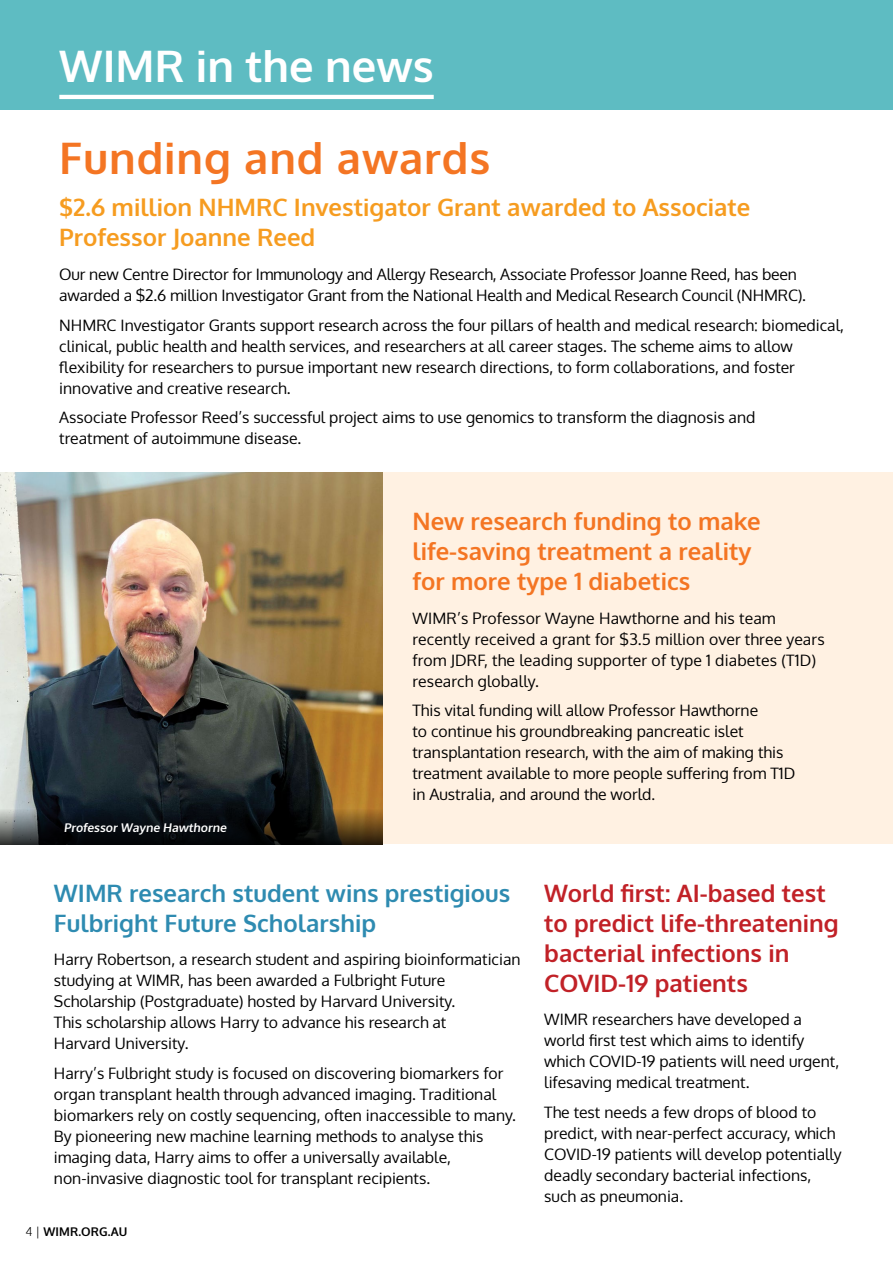
<style>
.page{position:relative;width:893px;height:1263px;background:#fff}
.page>*{position:absolute;margin:0;border:0;box-sizing:border-box;transform-origin:0 0}
.t1{font:700 43.5px "Oxygen";letter-spacing:.02em;color:#f47523}
.t2{font:700 43.5px "Oxygen";color:#fff}
.t3{font:700 24px/30px "Oxygen";color:#c12127}
.t4{font:700 24px/30px "Oxygen";color:#f47523}
.t5{font:700 24px/30px "Oxygen";color:#f69c20}
.t6{font:700 24px/30px "Oxygen";color:#2e8bb1}
.t7{font:15.75px/21px "Oxygen";color:#000}
.t8{font:700 12px "Oxygen";color:#fff}
.t9{font:700 12px "Oxygen";letter-spacing:.01em;color:#000}
.s1{font-size:15px}
.s2{font-weight:300}
</style>
<div class="page">
<div style="left:0;top:473px;width:893px;height:371px;background:#fff1e2"></div>
<img style="left:0;top:473px;width:383px;height:335px">
<div style="left:0;top:0;width:893px;height:110px;background:#5ebcc2"></div>
<hr style="left:59px;top:95px;width:375px;height:4px;background:#fff">
<svg style="left:0;top:808px;width:383px;height:36px;background:#1f1e1b"></svg>
<h1 class="t2" style="left:59px;top:39px;width:376px">WIMR in the news</h1>
<h1 class="t1" style="left:59px;top:131px;width:433px">Funding and awards</h1>
<h2 class="t5" style="left:59px;top:193px;width:693px">$2.6 million NHMRC Investigator Grant awarded to Associate<br>Professor Joanne Reed</h2>
<p class="t7" style="left:59px;top:264px;width:748px">Our new Centre Director for Immunology and Allergy Research, Associate Professor Joanne Reed, has been awarded a $2.6 million Investigator Grant from the National Health and Medical Research Council (NHMRC).</p>
<p class="t7" style="left:59px;top:314px;width:786px">NHMRC Investigator Grants support research across the four pillars of health and medical research: biomedical, clinical, public health and health services, and researchers at all career stages. The scheme aims to allow flexibility for researchers to pursue important new research directions, to form collaborations, and foster innovative and creative research.</p>
<p class="t7" style="left:59px;top:407px;width:698px">Associate Professor Reed’s successful project aims to use genomics to transform the diagnosis and treatment of autoimmune disease.</p>
<p class="t8" style="left:64px;top:820px;width:166px">Professor Wayne Hawthorne</p>
<h2 class="t4" style="left:412px;top:507px;width:350px">New research funding to make life-saving treatment a reality for more type 1 diabetics</h2>
<p class="t7" style="left:412px;top:608px;width:414px">WIMR’s Professor Wayne Hawthorne and his team recently received a grant for $3.5 million over three years from JDRF, the leading supporter of type 1 diabetes (T1D) research globally.</p>
<p class="t7" style="left:412px;top:700px;width:384px">This vital funding will allow Professor Hawthorne<br>to continue his groundbreaking pancreatic islet transplantation research, with the aim of making this treatment available to more people suffering from T1D in Australia, and around the world<span class="s1">.</span></p>
<h2 class="t6" style="left:54px;top:879px;width:458px">WIMR research student wins prestigious<br>Fulbright Future Scholarship</h2>
<p class="t7" style="left:54px;top:949px;width:468px">Harry Robertson, a research student and aspiring bioinformatician studying at WIMR, has been awarded a Fulbright Future Scholarship (Postgraduate) hosted by Harvard University.<br>This scholarship allows Harry to advance his research at<br>Harvard University.</p>
<p class="t7" style="left:54px;top:1063px;width:464px">Harry’s Fulbright study is focused on discovering biomarkers for organ transplant health through advanced imaging. Traditional biomarkers rely on costly sequencing, often inaccessible to many.<br>By pioneering new machine learning methods to analyse this imaging data, Harry aims to offer a universally available, non-invasive diagnostic tool for transplant recipients.</p>
<p class="t9" style="left:26px;top:1224px;width:103px"><span class="s2">4 |</span> WIMR.ORG.AU</p>
<h2 class="t3" style="left:544px;top:879px;width:296px">World first: AI-based test to predict life-threatening bacterial infections in<br>COVID-19 patients</h2>
<p class="t7" style="left:544px;top:1009px;width:296px">WIMR researchers have developed a world first test which aims to identify which COVID-19 patients will need urgent, lifesaving medical treatment.</p>
<p class="t7" style="left:544px;top:1102px;width:299px">The test needs a few drops of blood to predict, with near-perfect accuracy, which COVID-19 patients will develop potentially deadly secondary bacterial infections, such as pneumonia.</p>
</div>
